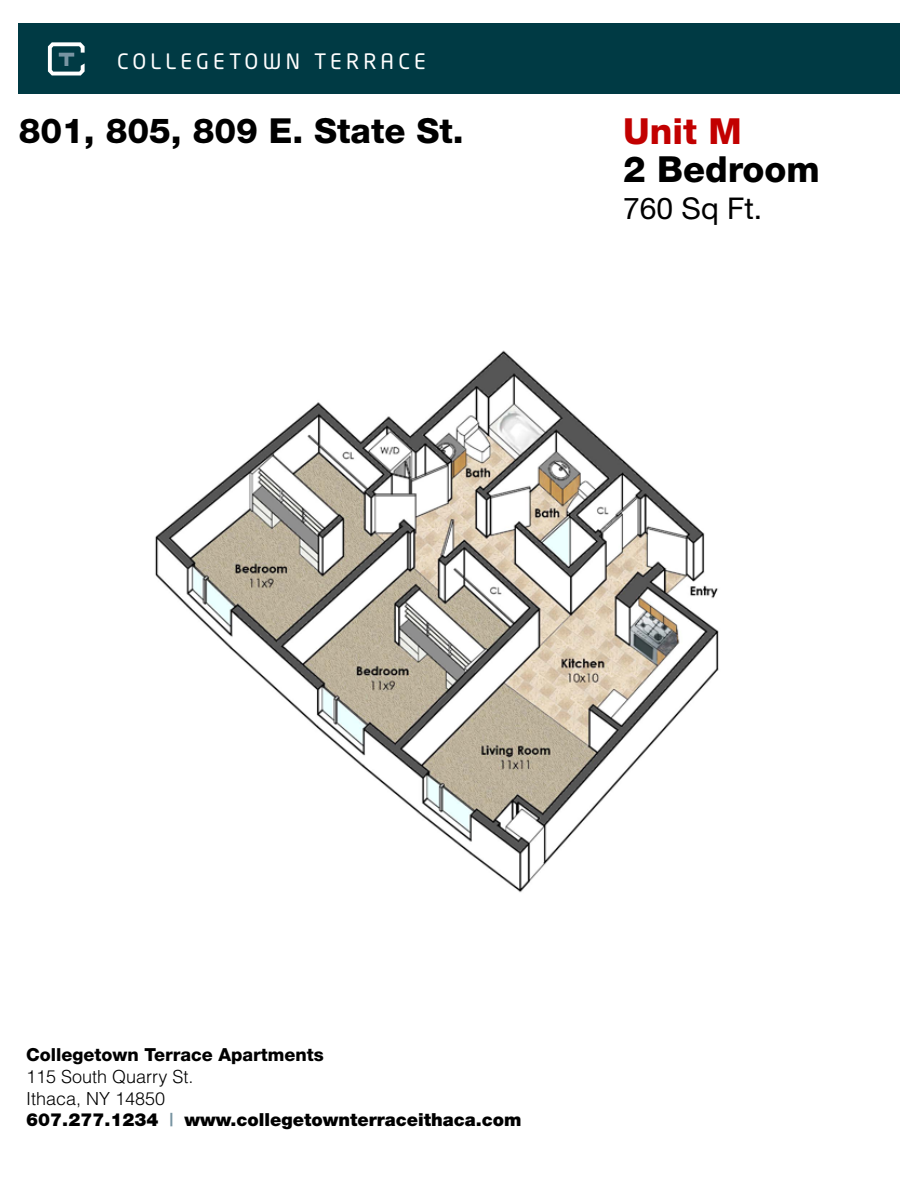
<style>
.page{position:relative;width:918px;height:1188px;background:#fff}
.page>*{position:absolute;margin:0;border:0;box-sizing:border-box;transform-origin:0 0}
.t1{font:800 36px "Helvetica Neue";color:#000}
.t2{font:800 36px "Helvetica Neue";color:#c20000}
.t3{font:800 34.5px "Helvetica Neue";color:#000}
.t4{font:30px "Helvetica Neue";color:#000}
.t5{font:21px "Neo Tech Alt";letter-spacing:.2em;color:#fff}
.t6{font:900 18px "Helvetica Neue";color:#000}
.t7{font:300 18px/21.6px "Helvetica";color:#000}
.t8{font:800 18px "Helvetica Neue";color:#000}
.s1{font-weight:700;color:#7894a2}
</style>
<div class="page">
<img style="left:155px;top:350px;width:564px;height:543px">
<div style="left:18px;top:24px;width:882px;height:70px;background:#003a44"></div>
<svg style="left:48px;top:42px;width:37px;height:33px"></svg>
<p class="t5" style="left:117px;top:49px;width:310px">COLLEGETOWN TERRACE</p>
<h2 class="t3" style="left:19px;top:110px;width:447px">801, 805, 809 E. State St.</h2>
<h1 class="t2" style="left:623px;top:110px;width:120px">Unit M</h1>
<h1 class="t1" style="left:623px;top:147px;width:198px">2 Bedroom</h1>
<h3 class="t4" style="left:623px;top:191px;width:140px">760 Sq Ft.</h3>
<p class="t8" style="left:26px;top:1044px;width:299px">Collegetown Terrace Apartments</p>
<p class="t7" style="left:26px;top:1065px;width:169px">115 South Quarry St.<br>Ithaca, NY 14850</p>
<p class="t6" style="left:26px;top:1109px;width:497px">607.277.1234 <span class="s1">|</span> www.collegetownterraceithaca.com</p>
</div>
